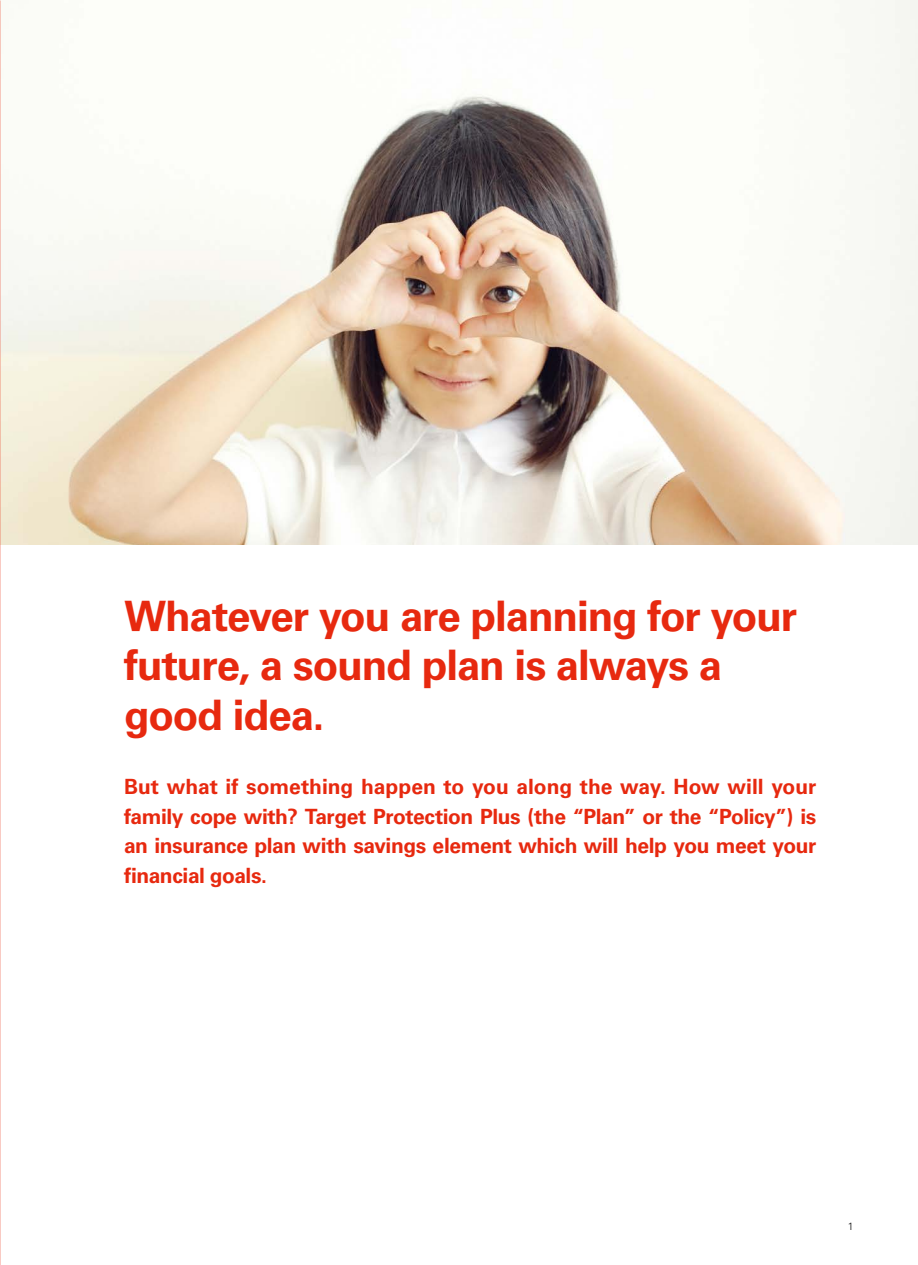
<style>
.page{position:relative;width:918px;height:1265px;background:#fff}
.page>*{position:absolute;margin:0;border:0;box-sizing:border-box;transform-origin:0 0}
.t1{font:700 42px/49px "Univers";letter-spacing:-.03em;color:#e7290f}
.t2{font:700 21px/29.8px "Univers";letter-spacing:-.02em;color:#e7290f;text-align:justify}
.t3{font:300 10.5px "Univers";color:#000}
</style>
<div class="page">
<img style="left:0;top:0;width:918px;height:545px">
<h1 class="t1" style="left:124px;top:593px;width:675px">Whatever you are planning for your future, a sound plan is always a good idea.</h1>
<p class="t2" style="left:124px;top:772px;width:694px">But what if something happen to you along the way. How will your family cope with? Target Protection Plus (the “Plan” or the “Policy”) is an insurance plan with savings element which will help you meet your financial goals.</p>
<p class="t3" style="left:848px;top:1220px;width:7px">1</p>
</div>
